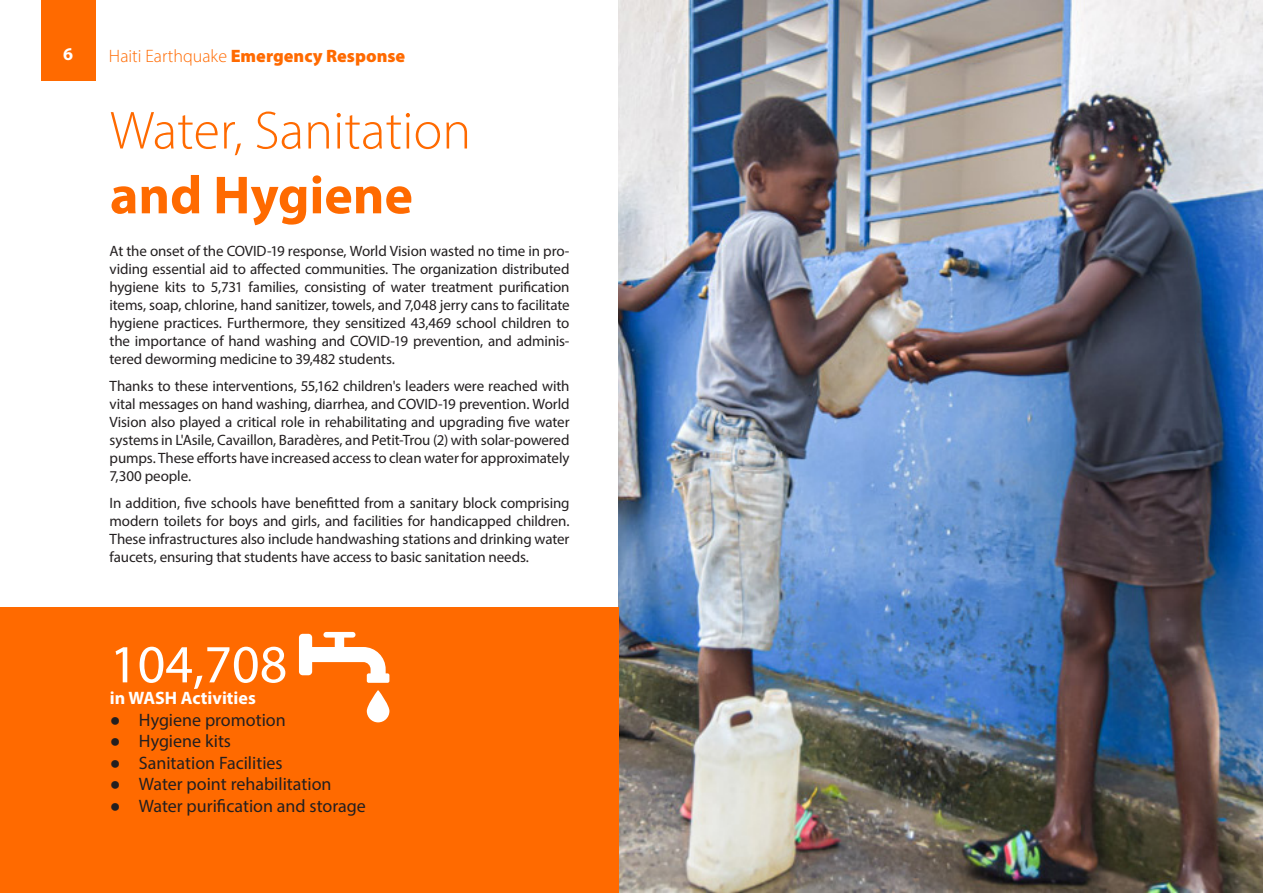
<style>
.page{position:relative;width:1263px;height:893px;background:#fff}
.page>*{position:absolute;margin:0;border:0;box-sizing:border-box;transform-origin:0 0}
.t1{font:300 54px "Myriad Pro";color:#ff6a00}
.t2{font:700 54px "Myriad Pro";color:#ff6a00}
.t3{font:54px "Myriad Pro";color:#fff}
.t4{font:18px "Myriad Pro";color:#231f20}
.t5{font:900 18px "Myriad Pro";color:#ff6a00}
.t6{font:700 18px "Myriad Pro";color:#fff}
.Paragraph_Style_Basi{font:15px/18px "Myriad Pro";letter-spacing:-.01em;color:#231f20;text-align:justify}
.s1{font-weight:300}
.s2{font-family:"Gill Sans Nova"}
</style>
<div class="page">
<div style="left:41px;top:0;width:55px;height:81px;background:#ff6a00"></div>
<img style="left:618px;top:0;width:645px;height:893px">
<div style="left:0;top:608px;width:618px;height:285px;background:#ff6a00"></div>
<svg style="left:367px;top:690px;width:22px;height:32px"></svg>
<svg style="left:299px;top:632px;width:90px;height:51px"></svg>
<p class="t6" style="left:63px;top:43px;width:11px">6</p>
<p class="t5" style="left:109px;top:44px;width:298px"><span class="s1">Haiti Earthquake</span> Emergency Response</p>
<p class="t1" style="left:110px;top:98px;width:363px">Water, Sanitation</p>
<p class="t2" style="left:110px;top:160px;width:304px">and Hygiene</p>
<p class="Paragraph_Style_Basi" style="left:110px;top:242px;width:461px">At the onset of the COVID-19 response, World Vision wasted no time in pro&shy;viding essential aid to affected communities. The organization distributed hygiene kits to 5,731 families, consisting of water treatment purification items, soap, chlorine, hand sanitizer, towels, and 7,048 jerry cans to facilitate hygiene practices. Furthermore, they sensitized 43,469 school children to the importance of hand washing and COVID-19 prevention, and adminis&shy;tered deworming medicine to 39,482 students.</p>
<p class="Paragraph_Style_Basi" style="left:110px;top:377px;width:461px">Thanks to these interventions, 55,162 children's leaders were reached with vital messages on hand washing, diarrhea, and COVID-19 prevention. World Vision also played a critical role in rehabilitating and upgrading five water systems in L'Asile, Cavaillon, Baradères, and Petit-Trou (2) with solar-powered pumps. These efforts have increased access to clean water for approximately 7,300 people.</p>
<p class="Paragraph_Style_Basi" style="left:110px;top:494px;width:461px">In addition, five schools have benefitted from a sanitary block comprising modern toilets for boys and girls, and facilities for handicapped children.<br>These infrastructures also include handwashing stations and drinking water faucets, ensuring that students have access to basic sanitation needs.</p>
<p class="t3" style="left:110px;top:631px;width:179px">104,708</p>
<p class="t6" style="left:110px;top:686px;width:147px">in WASH Activities</p>
<p class="t4" style="left:110px;top:708px;width:177px"><span class="s2">●</span> Hygiene promotion</p>
<p class="t4" style="left:110px;top:730px;width:123px"><span class="s2">●</span> Hygiene kits</p>
<p class="t4" style="left:110px;top:752px;width:174px"><span class="s2">●</span> Sanitation Facilities</p>
<p class="t4" style="left:110px;top:773px;width:223px"><span class="s2">●</span> Water point rehabilitation</p>
<p class="t4" style="left:110px;top:795px;width:257px"><span class="s2">●</span> Water purification and storage</p>
</div>
